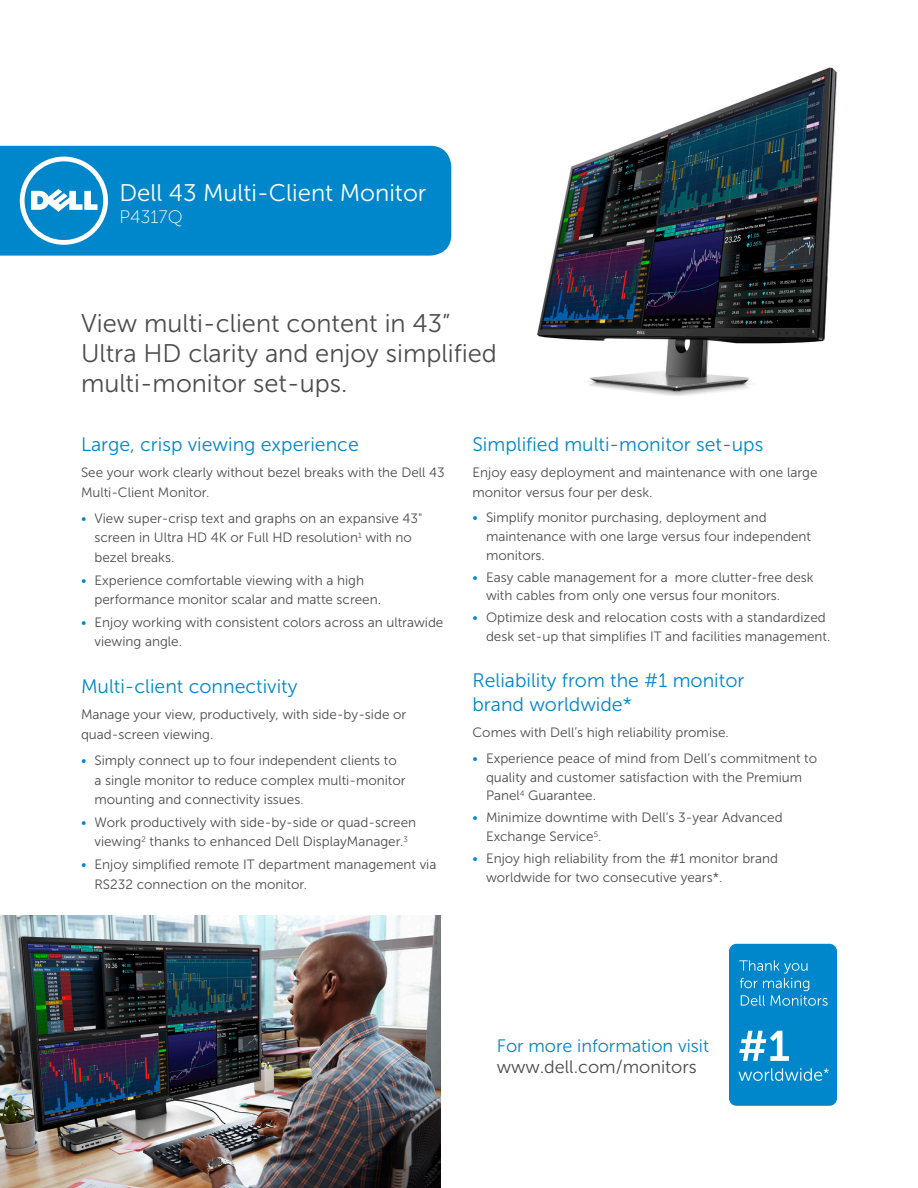
<style>
.page{position:relative;width:918px;height:1188px;background:#fff}
.page>*{position:absolute;margin:0;border:0;box-sizing:border-box;transform-origin:0 0}
.t1{font:25.5px/30px "Museo Sans For Dell 300";color:#4b4c4d}
.t2{font:24px "Museo Sans For Dell 300";color:#fff}
.t3{font:19.5px/24px "Museo Sans For Dell 300";color:#0087cb}
.t4{font:18px "Museo Sans For Dell 300";color:#0087cb}
.t5{font:18px "Museo Sans For Dell 300";color:#4b4c4d}
.t6{font:18px "Museo Sans For Dell 100";color:#fff}
.t7{font:13.5px/19.5px "Museo Sans For Dell 300";color:#4b4c4d}
.s1{color:#0087cb}
</style>
<div class="page">
<img style="left:537px;top:67px;width:301px;height:329px">
<div style="left:0;top:146px;width:451px;height:110px;background:#0087cb"></div>
<svg style="left:20px;top:157px;width:88px;height:88px"></svg>
<div style="left:729px;top:944px;width:108px;height:162px;background:#0087cb;border-radius:7px"></div>
<svg style="left:739px;top:960px;width:89px;height:46px"></svg>
<svg style="left:739px;top:1031px;width:50px;height:30px"></svg>
<svg style="left:739px;top:1068px;width:90px;height:13px"></svg>
<img style="left:0;top:916px;width:440px;height:272px">
<h2 class="t2" style="left:119px;top:180px;width:309px">Dell 43 Multi-Client Monitor</h2>
<h3 class="t6" style="left:119px;top:207px;width:65px">P4317Q</h3>
<h1 class="t1" style="left:81px;top:309px;width:417px">View multi-client content in 43”<br>Ultra HD clarity and enjoy simplified multi-monitor set-ups.</h1>
<h3 class="t3" style="left:81px;top:432px;width:279px">Large, crisp viewing experience</h3>
<p class="t7" style="left:81px;top:463px;width:365px">See your work clearly without bezel breaks with the Dell 43<br>Multi-Client Monitor.</p>
<p class="t7" style="left:94px;top:509px;width:329px;text-indent:-14px"><span class="s1">•</span> View super-crisp text and graphs on an expansive 43" screen in Ultra HD 4K or Full HD resolution<sup>1</sup> with no bezel breaks.</p>
<p class="t7" style="left:95px;top:570px;width:288px;text-indent:-14px"><span class="s1">•</span> Experience comfortable viewing with a high performance monitor scalar and matte screen.</p>
<p class="t7" style="left:95px;top:613px;width:350px;text-indent:-14px"><span class="s1">•</span> Enjoy working with consistent colors across an ultrawide viewing angle.</p>
<h3 class="t3" style="left:81px;top:675px;width:218px">Multi-client connectivity</h3>
<p class="t7" style="left:81px;top:705px;width:327px">Manage your view, productively, with side-by-side or quad-screen viewing.</p>
<p class="t7" style="left:94px;top:751px;width:313px;text-indent:-14px"><span class="s1">•</span> Simply connect up to four independent clients to a single monitor to reduce complex multi-monitor mounting and connectivity issues.</p>
<p class="t7" style="left:81px;top:813px;width:337px;text-align:center"><span class="s1">•</span> Work productively with side-by-side or quad-screen viewing<sup>2</sup> thanks to enhanced Dell DisplayManager.<sup>3</sup></p>
<p class="t7" style="left:94px;top:855px;width:343px;text-indent:-14px"><span class="s1">•</span> Enjoy simplified remote IT department management via<br>RS232 connection on the monitor.</p>
<h3 class="t3" style="left:472px;top:432px;width:292px">Simplified multi-monitor set-ups</h3>
<p class="t7" style="left:472px;top:463px;width:346px">Enjoy easy deployment and maintenance with one large monitor versus four per desk.</p>
<p class="t7" style="left:486px;top:508px;width:327px;line-height:18.8px;text-indent:-14px"><span class="s1">•</span> Simplify monitor purchasing, deployment and maintenance with one large versus four independent monitors.</p>
<p class="t7" style="left:486px;top:568px;width:329px;line-height:18.8px;text-indent:-14px"><span class="s1">•</span> Easy cable management for a more clutter-free desk with cables from only one versus four monitors.</p>
<p class="t7" style="left:486px;top:609px;width:346px;line-height:18.8px;text-indent:-14px"><span class="s1">•</span> Optimize desk and relocation costs with a standardized desk set-up that simplifies IT and facilities management.</p>
<h3 class="t3" style="left:472px;top:669px;width:273px">Reliability from the #1 monitor brand worldwide*</h3>
<p class="t7" style="left:472px;top:723px;width:258px">Comes with Dell’s high reliability promise.</p>
<p class="t7" style="left:486px;top:749px;width:333px;line-height:18.8px;text-indent:-14px"><span class="s1">•</span> Experience peace of mind from Dell’s commitment to quality and customer satisfaction with the Premium<br>Panel<sup>4</sup> Guarantee.</p>
<p class="t7" style="left:486px;top:808px;width:298px;line-height:18.8px;text-indent:-14px"><span class="s1">•</span> Minimize downtime with Dell’s 3-year Advanced<br>Exchange Service<sup>5</sup>.</p>
<p class="t7" style="left:486px;top:849px;width:294px;line-height:18.8px;text-indent:-14px"><span class="s1">•</span> Enjoy high reliability from the #1 monitor brand worldwide for two consecutive years*.</p>
<h3 class="t4" style="left:497px;top:1036px;width:214px">For more information visit</h3>
<h3 class="t5" style="left:497px;top:1058px;width:202px">www.dell.com/monitors</h3>
</div>
